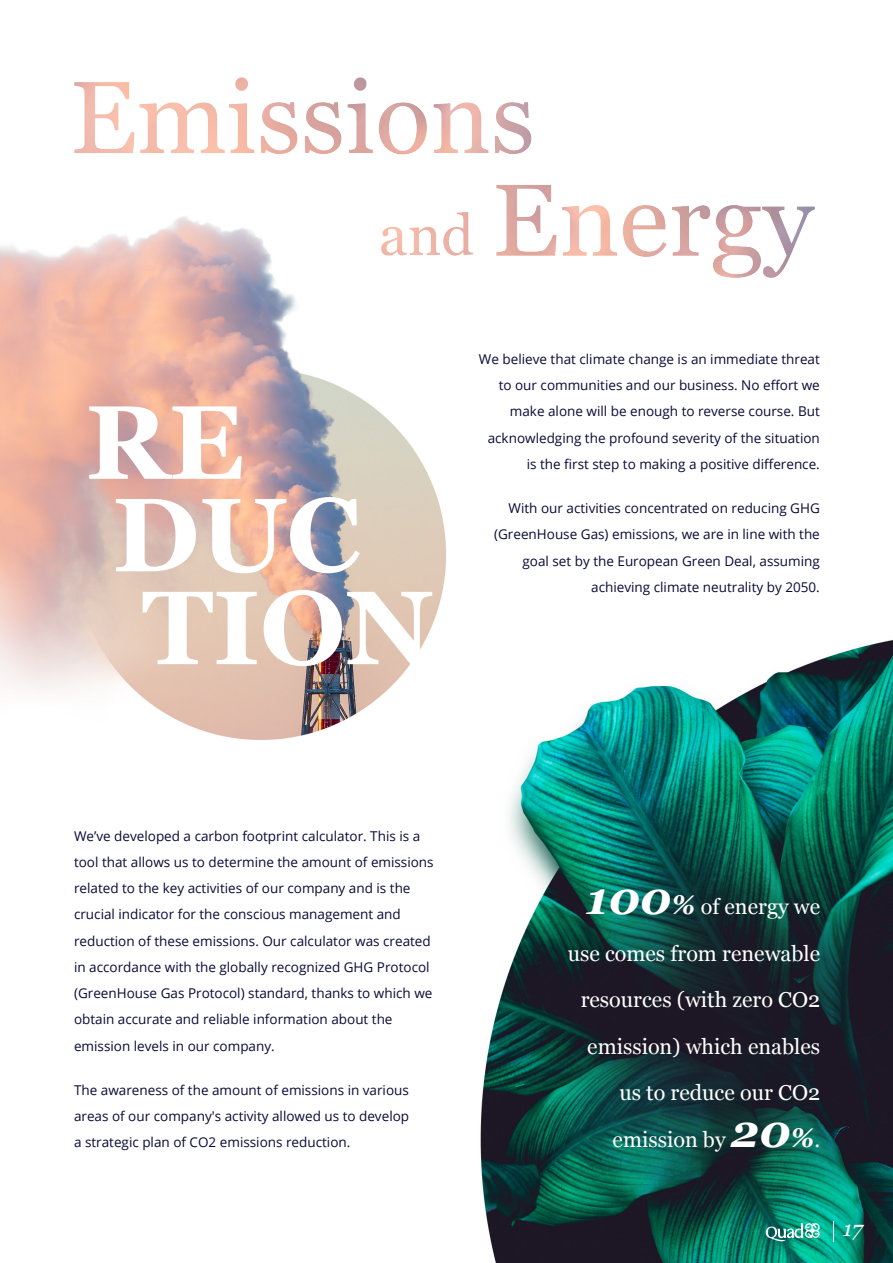
<style>
.page{position:relative;width:893px;height:1263px;background:#fff}
.page>*{position:absolute;margin:0;border:0;box-sizing:border-box;transform-origin:0 0}
.t1{font:700 104.4px/92.7px "Georgia";color:#fff}
.t2{font:21.6px/46.5px "Georgia";color:#fff;text-align:right}
.t3{font:italic 21px "Georgia";color:#fff}
.t4{font:13.5px/26.2px "Open Sans";color:#080b36;text-align:right}
.s1{font-weight:700;font-style:italic;font-size:45px}
.s2{font-weight:700;font-style:italic;font-size:27px}
</style>
<div class="page">
<img style="left:0;top:82px;width:893px;height:1181px">
<img style="left:75px;top:77px;width:740px;height:201px">
<svg style="left:833px;top:1221px;width:1px;height:20px"></svg>
<svg style="left:766px;top:1223px;width:54px;height:18px"></svg>
<h1 class="t1" style="left:86px;top:391px;width:349px">RE<br>DUC<br>TION</h1>
<p class="t4" style="left:479px;top:346px;width:342px">We believe that climate change is an immediate threat to our communities and our business. No effort we make alone will be enough to reverse course. But acknowledging the profound severity of the situation is the first step to making a positive difference.</p>
<p class="t4" style="left:494px;top:495px;width:327px">With our activities concentrated on reducing GHG (GreenHouse Gas) emissions, we are in line with the goal set by the European Green Deal, assuming achieving climate neutrality by 2050.</p>
<p class="t4" style="left:74px;top:822px;width:361px;text-align:left">We’ve developed a carbon footprint calculator. This is a tool that allows us to determine the amount of emissions related to the key activities of our company and is the crucial indicator for the conscious management and reduction of these emissions. Our calculator was created in accordance with the globally recognized GHG Protocol (GreenHouse Gas Protocol) standard, thanks to which we obtain accurate and reliable information about the emission levels in our company.</p>
<p class="t4" style="left:74px;top:1076px;width:337px;text-align:justify">The awareness of the amount of emissions in various areas of our company's activity allowed us to develop a strategic plan of CO2 emissions reduction.</p>
<h2 class="t2" style="left:568px;top:883px;width:254px"><span class="s1">100</span><span class="s2">%</span> of energy we use comes from renewable resources (with zero CO2 emission) which enables us to reduce our CO2 emission by <span class="s1">20</span><span class="s2">%</span>.</h2>
<h3 class="t3" style="left:843px;top:1213px;width:21px">17</h3>
</div>
